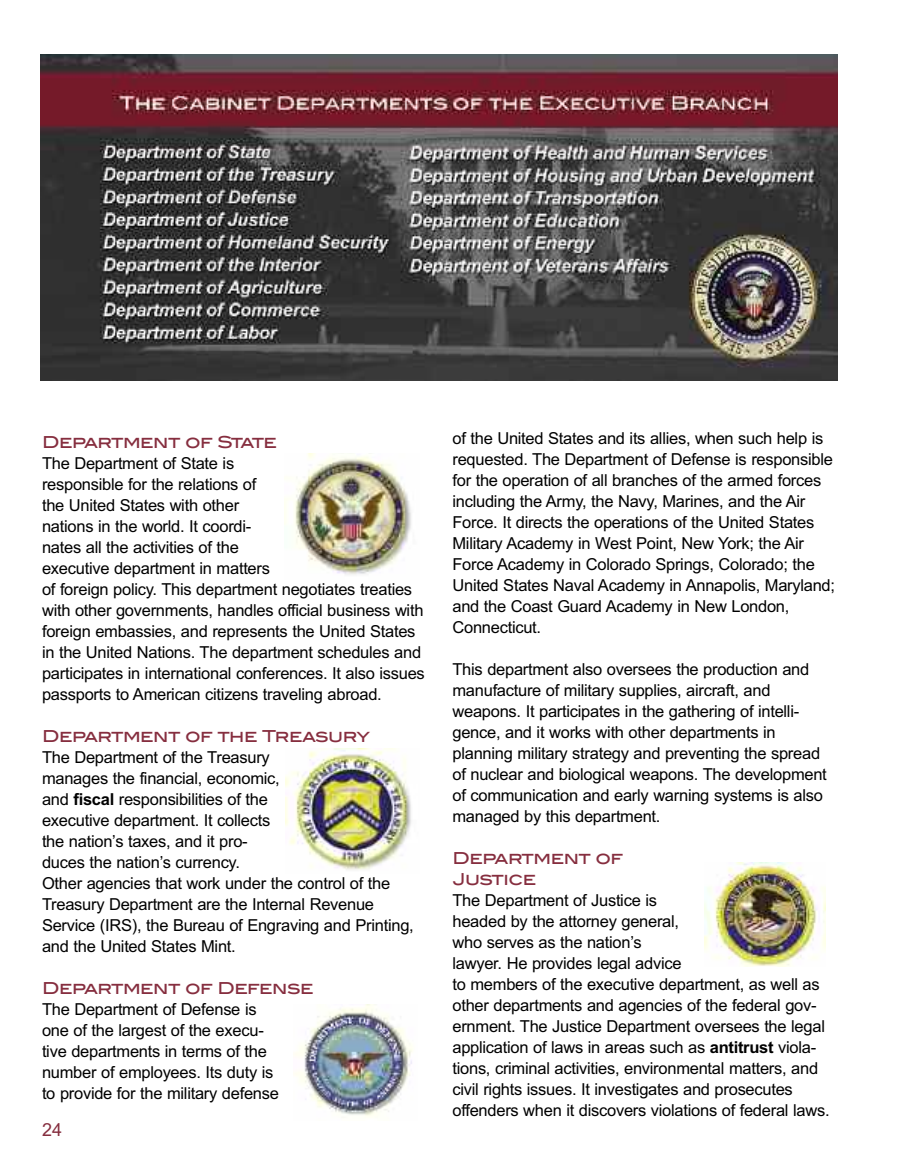
<style>
.page{position:relative;width:905px;height:1175px;background:#fff}
.page>*{position:absolute;margin:0;border:0;box-sizing:border-box;transform-origin:0 0}
.t1{font:18px "Arial";color:#862e3f}
.t2{font:16.5px/21px "Arial";letter-spacing:-.015em;color:#000}
.t3{font:16.5px/21px "Blair Md ITCTT Medium";letter-spacing:-.035em;color:#862e3f}
.s1{font-weight:700}
</style>
<div class="page">
<img style="left:40px;top:54px;width:797px;height:326px">
<img style="left:284px;top:454px;width:127px;height:121px">
<img style="left:286px;top:748px;width:125px;height:122px">
<img style="left:294px;top:1004px;width:119px;height:113px">
<img style="left:704px;top:862px;width:121px;height:104px">
<p class="t3" style="left:42px;top:431px;width:236px">Department of State</p>
<p class="t2" style="left:42px;top:452px;width:384px">The Department of State is<br>responsible for the relations of<br>the United States with other<br>nations in the world. It coordi-<br>nates all the activities of the<br>executive department in matters<br>of foreign policy. This department negotiates treaties with other governments, handles official business with foreign embassies, and represents the United States in the United Nations. The department schedules and participates in international conferences. It also issues passports to American citizens traveling abroad.</p>
<p class="t3" style="left:42px;top:725px;width:329px">Department of the Treasury</p>
<p class="t2" style="left:42px;top:746px;width:373px">The Department of the Treasury<br>manages the financial, economic,<br>and <span class="s1">fiscal</span> responsibilities of the<br>executive department. It collects<br>the nation’s taxes, and it pro-<br>duces the nation’s currency.<br>Other agencies that work under the control of the Treasury Department are the Internal Revenue Service (IRS), the Bureau of Engraving and Printing, and the United States Mint.</p>
<p class="t3" style="left:42px;top:977px;width:273px">Department of Defense</p>
<p class="t2" style="left:42px;top:998px;width:238px">The Department of Defense is one of the largest of the execu&shy;tive departments in terms of the number of employees. Its duty is to provide for the military defense</p>
<p class="t1" style="left:42px;top:1118px;width:22px">24</p>
<p class="t2" style="left:452px;top:427px;width:384px">of the United States and its allies, when such help is requested. The Department of Defense is responsible for the operation of all branches of the armed forces including the Army, the Navy, Marines, and the Air Force. It directs the operations of the United States Military Academy in West Point, New York; the Air Force Academy in Colorado Springs, Colorado; the United States Naval Academy in Annapolis, Maryland; and the Coast Guard Academy in New London, Connecticut.</p>
<p class="t2" style="left:452px;top:658px;width:376px">This department also oversees the production and manufacture of military supplies, aircraft, and weapons. It participates in the gathering of intelli&shy;gence, and it works with other departments in planning military strategy and preventing the spread of nuclear and biological weapons. The development of communication and early warning systems is also managed by this department.</p>
<p class="t3" style="left:452px;top:847px;width:172px">Department of<br>Justice</p>
<p class="t2" style="left:452px;top:889px;width:378px">The Department of Justice is<br>headed by the attorney general,<br>who serves as the nation’s<br>lawyer. He provides legal advice<br>to members of the executive department, as well as other departments and agencies of the federal gov&shy;ernment. The Justice Department oversees the legal application of laws in areas such as <span class="s1">antitrust</span> viola&shy;tions, criminal activities, environmental matters, and civil rights issues. It investigates and prosecutes offenders when it discovers violations of federal laws.</p>
</div>
